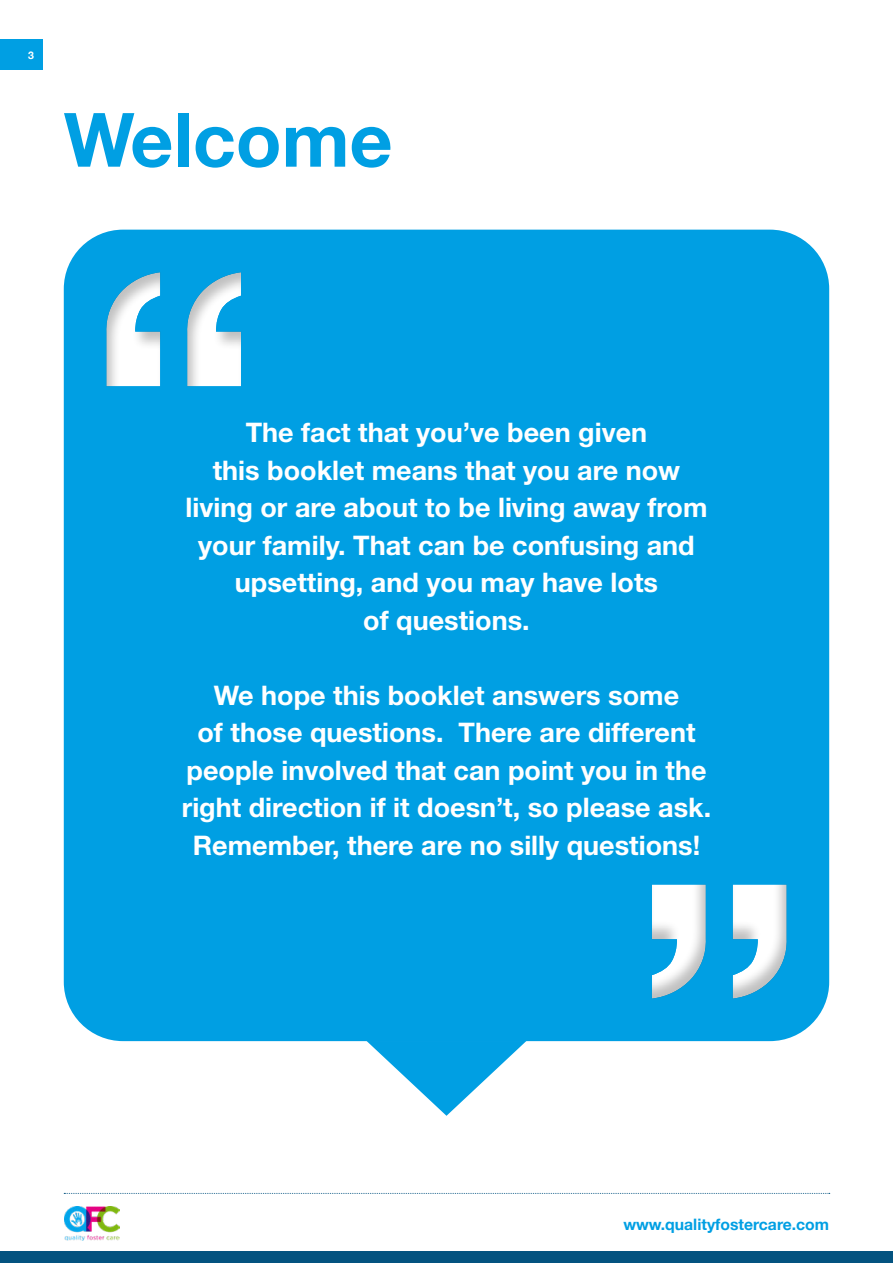
<style>
.page{position:relative;width:893px;height:1263px;background:#fff}
.page>*{position:absolute;margin:0;border:0;box-sizing:border-box;transform-origin:0 0}
.t1{font:700 75px "Helvetica Neue";color:#009fe3}
.t2{font:700 27px/37.5px "Helvetica Neue LT Std";color:#fff;text-align:center}
.t3{font:700 15.75px "Helvetica Neue";color:#009fe3}
.t4{font:700 10.5px "Helvetica Neue";color:#fff}
</style>
<div class="page">
<div style="left:0;top:1251px;width:893px;height:12px;background:#045380"></div>
<img style="left:64px;top:1206px;width:55px;height:34px">
<svg style="left:64px;top:1193px;width:766px;height:1px"></svg>
<div style="left:0;top:39px;width:43px;height:30px;background:#009fe3"></div>
<div style="left:64px;top:230px;width:765px;height:811px;background:#009fe3;border-radius:59px"></div>
<svg style="left:367px;top:1041px;width:159px;height:75px"></svg>
<div style="left:94px;top:263px;width:159px;height:124px;background:#000;opacity:.25"></div>
<div style="left:639px;top:883px;width:160px;height:126px;background:#000;opacity:.25"></div>
<p class="t4" style="left:28px;top:47px;width:7px">3</p>
<h1 class="t1" style="left:64px;top:81px;width:330px">Welcome</h1>
<p class="t2" style="left:186px;top:413px;width:523px">The fact that you’ve been given<br>this booklet means that you are now living or are about to be living away from your family. That can be confusing and upsetting, and you may have lots<br>of questions.</p>
<p class="t2" style="left:182px;top:676px;width:531px">We hope this booklet answers some<br>of those questions. There are different people involved that can point you in the right direction if it doesn’t, so please ask.<br>Remember, there are no silly questions!</p>
<p class="t3" style="left:623px;top:1212px;width:207px">www.qualityfostercare.com</p>
</div>
